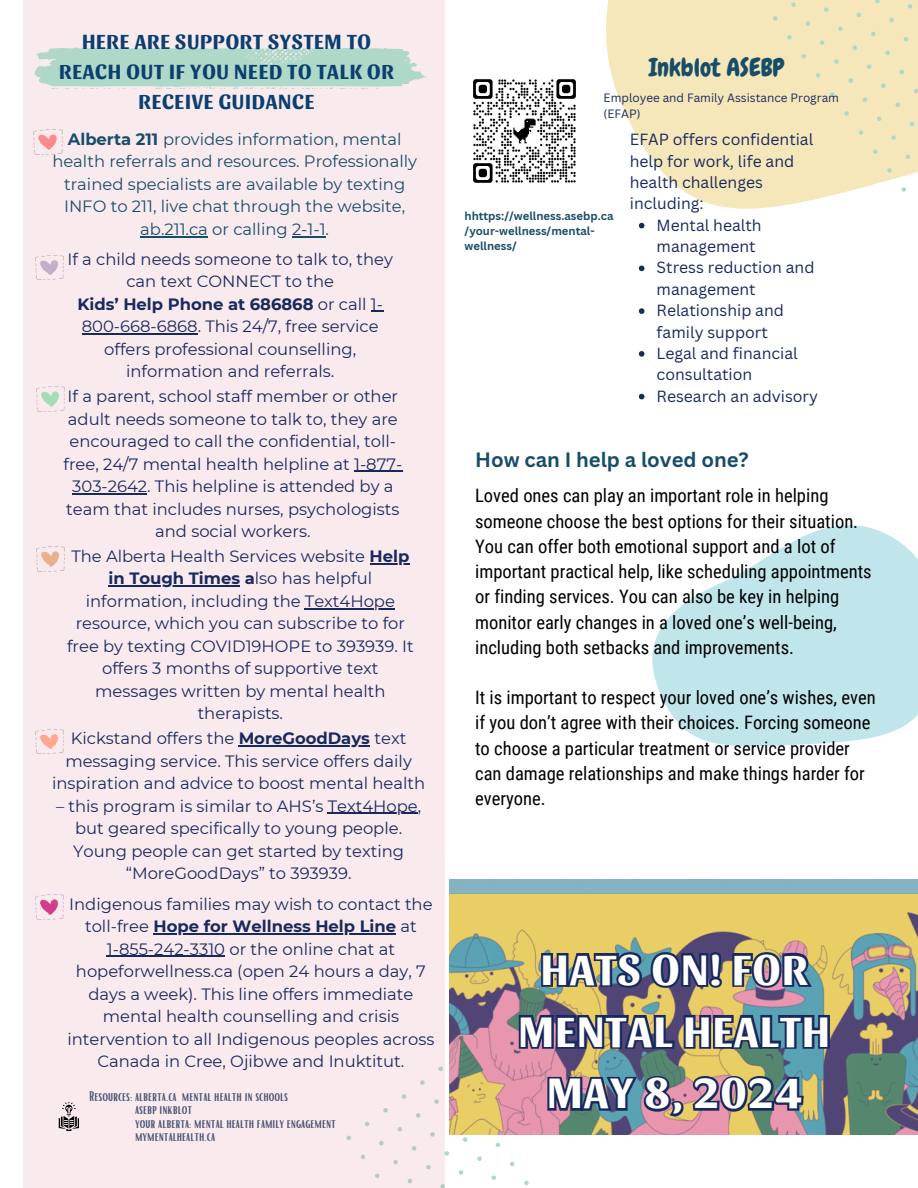
<style>
.page{position:relative;width:918px;height:1188px;background:#fff}
.page>*{position:absolute;margin:0;border:0;box-sizing:border-box;transform-origin:0 0}
.t1{font:700 44.4px/61.9px "Sansita";letter-spacing:.035em;color:#fff;text-align:center}
.t2{font:24.9px "Chewy";color:#184d6a}
.t3{font:700 21.45px/30px "Sansita";letter-spacing:.035em;color:#0a3f70;text-align:center}
.t4{font:700 20.25px "Canva Sans";color:#184d6a}
.t5{font:18.6px/25.2px "Roboto Condensed";color:#000}
.t6{font:16.35px/22.5px "Montserrat";color:#18295e;text-align:center}
.t7{font:16.35px/22.5px "Montserrat";color:#184d6a;text-align:center}
.t8{font:15.75px/21.3px "Canva Sans";color:#18295e}
.t9{font:13.5px "Bright";color:#485372}
.t10{font:11.7px/16px "Canva Sans";color:#18295e}
.t11{font:700 11.25px/15.1px "Canva Sans";color:#184d6a}
.s1{font-weight:700}
</style>
<div class="page">
<svg style="left:652px;top:525px;width:266px;height:221px;fill:#c0e5eb"></svg>
<div style="left:24px;top:0;width:421px;height:1188px;background:#f9eaee"></div>
<svg style="left:606px;top:0;width:235px;height:272px;fill:#f5e7b9"></svg>
<hr style="left:140px;top:236px;width:68px;height:1px;background:#184d6a">
<hr style="left:292px;top:236px;width:34px;height:1px;background:#184d6a">
<div style="left:772px;top:0;width:146px;height:193px;background:#f5e7b9"></div>
<svg style="left:371px;top:311px;width:12px;height:1px"></svg>
<hr style="left:82px;top:333px;width:116px;height:2px;background:#18295e">
<hr style="left:354px;top:471px;width:48px;height:1px;background:#18295e">
<hr style="left:72px;top:493px;width:75px;height:1px;background:#18295e">
<hr style="left:370px;top:563px;width:39px;height:1px;background:#18295e">
<hr style="left:109px;top:586px;width:131px;height:1px;background:#18295e">
<hr style="left:305px;top:608px;width:90px;height:1px;background:#18295e">
<hr style="left:239px;top:745px;width:131px;height:1px;background:#18295e">
<hr style="left:328px;top:813px;width:90px;height:1px;background:#18295e">
<hr style="left:154px;top:933px;width:242px;height:1px;background:#18295e">
<hr style="left:107px;top:956px;width:118px;height:1px;background:#18295e">
<img style="left:473px;top:79px;width:103px;height:104px">
<svg style="left:639px;top:223px;width:5px;height:5px"></svg>
<svg style="left:639px;top:266px;width:5px;height:5px"></svg>
<svg style="left:639px;top:308px;width:5px;height:6px"></svg>
<svg style="left:639px;top:351px;width:5px;height:6px"></svg>
<svg style="left:639px;top:394px;width:5px;height:5px"></svg>
<svg style="left:34px;top:47px;width:392px;height:42px;background:#badace"></svg>
<img style="left:34px;top:130px;width:28px;height:24px">
<img style="left:35px;top:255px;width:28px;height:25px">
<img style="left:37px;top:387px;width:28px;height:25px">
<img style="left:37px;top:547px;width:28px;height:24px">
<img style="left:35px;top:729px;width:28px;height:25px">
<img style="left:35px;top:894px;width:28px;height:25px">
<svg style="left:59px;top:1102px;width:20px;height:29px"></svg>
<svg style="left:449px;top:880px;width:469px;height:255px;background:#b1ae7a"></svg>
<svg style="left:346px;top:940px;width:486px;height:248px"></svg>
<p class="t3" style="left:59px;top:25px;width:336px">HERE ARE SUPPORT SYSTEM TO<br>REACH OUT IF YOU NEED TO TALK OR<br>RECEIVE GUIDANCE</p>
<h3 class="t7" style="left:52px;top:128px;width:366px"><span class="s1">Alberta 211</span> provides information, mental health referrals and resources. Professionally trained specialists are available by texting INFO to 211, live chat through the website, ab.211.ca or calling 2-1-1.</h3>
<p class="t6" style="left:67px;top:248px;width:327px">If a child needs someone to talk to, they can text CONNECT to the<br><span class="s1">Kids’ Help Phone at 686868</span> or call 1- 800-668-6868. This 24/7, free service offers professional counselling, information and referrals.</p>
<p class="t6" style="left:64px;top:385px;width:340px">If a parent, school staff member or other adult needs someone to talk to, they are encouraged to call the confidential, toll&shy;free, 24/7 mental health helpline at 1-877- 303-2642. This helpline is attended by a team that includes nurses, psychologists and social workers.</p>
<h6 class="t6" style="left:71px;top:545px;width:340px">The Alberta Health Services website <span class="s1">Help</span></h6>
<p class="t6" style="left:86px;top:567px;width:311px"><span class="s1">in Tough Times a</span>lso has helpful information, including the Text4Hope</p>
<p class="t6" style="left:67px;top:612px;width:348px">resource, which you can subscribe to for free by texting COVID19HOPE to 393939. It offers 3 months of supportive text messages written by mental health therapists.</p>
<h6 class="t6" style="left:71px;top:727px;width:337px">Kickstand offers the <span class="s1">MoreGoodDays</span> text</h6>
<p class="t6" style="left:52px;top:750px;width:375px">messaging service. This service offers daily inspiration and advice to boost mental health</p>
<p class="t6" style="left:56px;top:795px;width:367px">– this program is similar to AHS’s Text4Hope,</p>
<h6 class="t6" style="left:73px;top:817px;width:333px">but geared specifically to young people.<br>Young people can get started by texting “MoreGoodDays” to 393939.</h6>
<p class="t6" style="left:69px;top:893px;width:365px">Indigenous families may wish to contact the toll-free <span class="s1">Hope for Wellness Help Line</span> at</p>
<h6 class="t6" style="left:67px;top:938px;width:368px">1-855-242-3310 or the online chat at hopeforwellness.ca (open 24 hours a day, 7 days a week). This line offers immediate mental health counselling and crisis intervention to all Indigenous peoples across Canada in Cree, Ojibwe and Inuktitut.</h6>
<h5 class="t9" style="left:89px;top:1087px;width:200px">Resources: alberta.ca mental health in schools</h5>
<p class="t9" style="left:135px;top:1101px;width:59px">asebp inkblot</p>
<p class="t9" style="left:135px;top:1114px;width:202px">your alberta: mental health family engagement</p>
<h1 class="t9" style="left:135px;top:1128px;width:82px">mymentalhealth.ca</h1>
<p class="t2" style="left:649px;top:52px;width:137px">Inkblot ASEBP</p>
<h6 class="t10" style="left:604px;top:90px;width:237px">Employee and Family Assistance Program (EFAP)</h6>
<p class="t11" style="left:465px;top:208px;width:150px">hhttps://wellness.asebp.ca /your-wellness/mental&shy;wellness/</p>
<h2 class="t8" style="left:630px;top:128px;width:185px">EFAP offers confidential help for work, life and health challenges including:</h2>
<p class="t8" style="left:657px;top:214px;width:107px">Mental health management</p>
<p class="t8" style="left:657px;top:257px;width:159px">Stress reduction and management</p>
<h6 class="t8" style="left:657px;top:299px;width:129px">Relationship and family support</h6>
<p class="t8" style="left:657px;top:342px;width:143px">Legal and financial consultation</p>
<p class="t8" style="left:657px;top:385px;width:163px">Research an advisory</p>
<p class="t4" style="left:475px;top:445px;width:275px">How can I help a loved one?</p>
<p class="t5" style="left:475px;top:484px;width:398px">Loved ones can play an important role in helping someone choose the best options for their situation.<br>You can offer both emotional support and a lot of important practical help, like scheduling appointments or finding services. You can also be key in helping monitor early changes in a loved one’s well-being, including both setbacks and improvements.</p>
<p class="t5" style="left:475px;top:685px;width:402px">It is important to respect your loved one’s wishes, even if you don’t agree with their choices. Forcing someone to choose a particular treatment or service provider can damage relationships and make things harder for everyone.</p>
<p class="t1" style="left:519px;top:935px;width:313px">HATS ON! FOR<br>MENTAL HEALTH<br>MAY 8, 2024</p>
</div>
